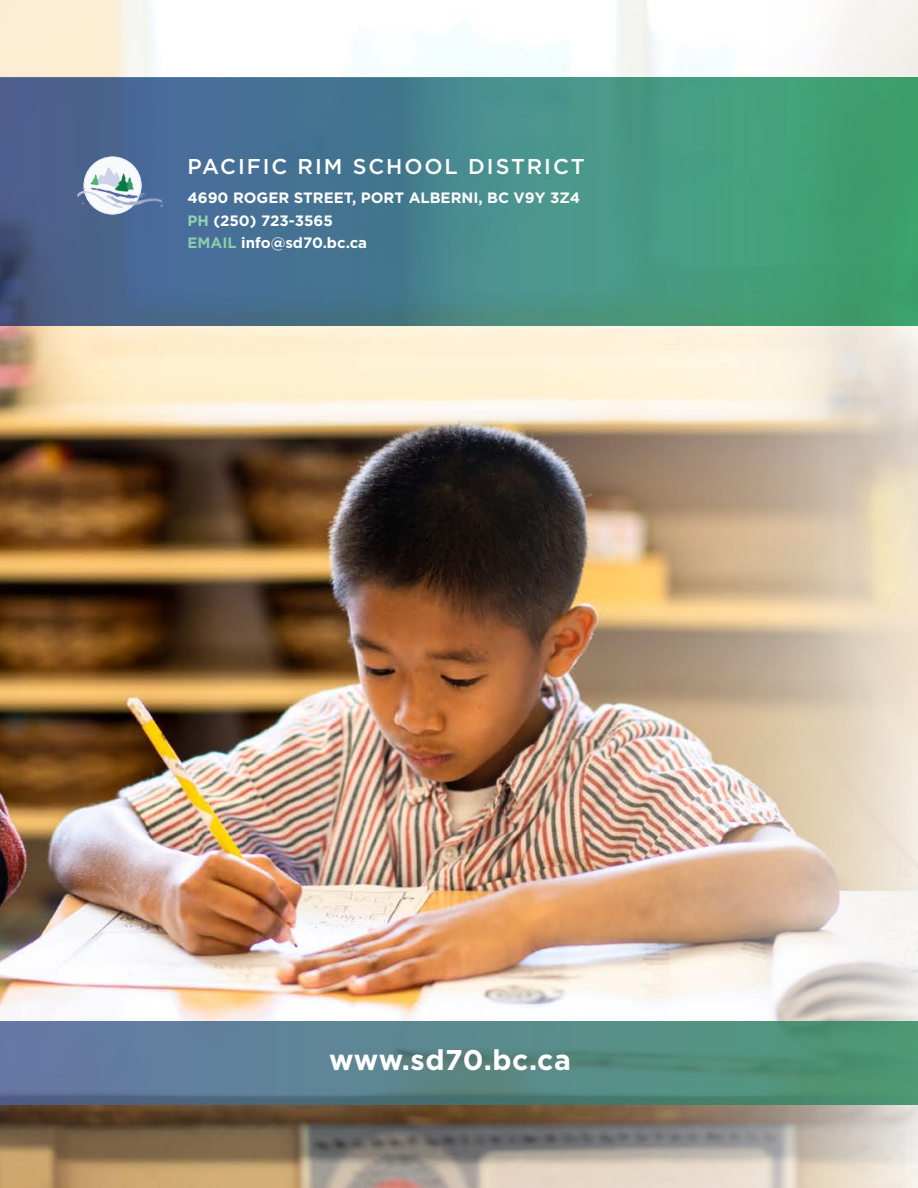
<style>
.page{position:relative;width:918px;height:1188px;background:#fff}
.page>*{position:absolute;margin:0;border:0;box-sizing:border-box;transform-origin:0 0}
.t1{font:700 28.5px "Gotham";letter-spacing:.02em;color:#fff}
.t2{font:500 21.45px "Gotham";letter-spacing:.09em;color:#fff}
.t3{font:700 15px/22.5px "Gotham";color:#fff}
.s1{color:#94d2b1}
.s2{color:#8acda9}
</style>
<div class="page">
<img style="left:0;top:0;width:736px;height:1188px">
<img style="left:736px;top:0;width:182px;height:1188px">
<svg style="left:0;top:78px;width:918px;height:248px;background:#468487"></svg>
<div style="left:909px;top:1022px;width:9px;height:83px;background:#4e9875"></div>
<svg style="left:0;top:1022px;width:909px;height:83px;background:#588489"></svg>
<svg style="left:84px;top:157px;width:57px;height:57px"></svg>
<img style="left:72px;top:163px;width:94px;height:49px">
<h2 class="t2" style="left:188px;top:152px;width:399px">PACIFIC RIM SCHOOL DISTRICT</h2>
<p class="t3" style="left:188px;top:186px;width:394px">4690 ROGER STREET, PORT ALBERNI, BC V9Y 3Z4<br><span class="s1">PH</span> (250) 723-3565<br><span class="s2">EMAIL</span> info@sd70.bc.ca</p>
<h1 class="t1" style="left:329px;top:1041px;width:243px">www.sd70.bc.ca</h1>
</div>
